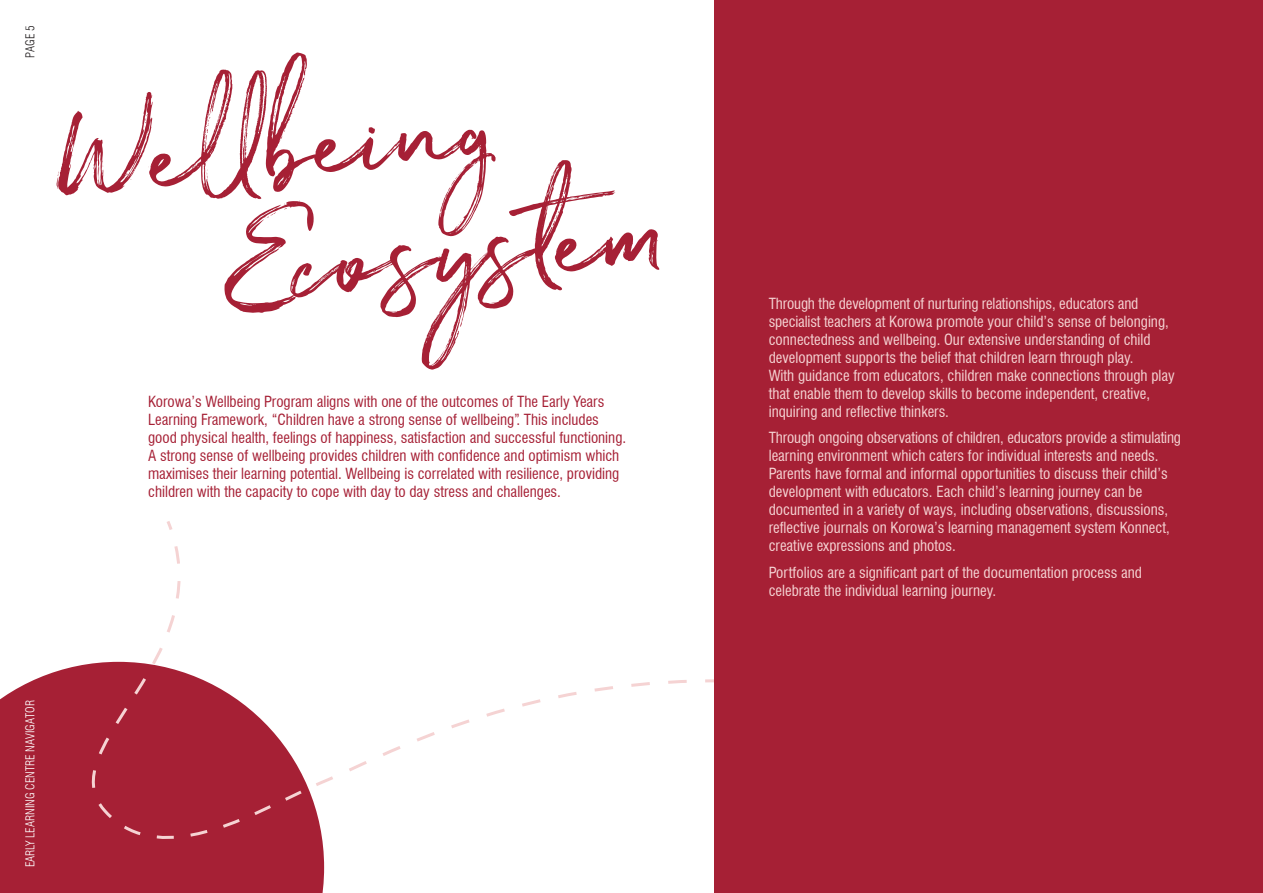
<style>
.page{position:relative;width:1263px;height:893px;background:#fff}
.page>*{position:absolute;margin:0;border:0;box-sizing:border-box;transform-origin:0 0}
.t1{font:240px "The Saturday";color:#a62035}
.Body{font:condensed 15px/18px "Swiss 721 BT";color:#f5d3d3}
.Body-2{font:condensed 15px/18px "Swiss 721 BT";color:#a62035}
.t2{font:300 condensed 12px "Swiss 721 BT";color:#fff}
.t3{font:300 condensed 12px "Swiss 721 BT";color:#231f20}
</style>
<div class="page">
<div style="left:0;top:666px;width:324px;height:227px;background:#a62035"></div>
<div style="left:74px;top:663px;width:239px;height:195px;background:#a62035"></div>
<svg style="left:96px;top:521px;width:618px;height:300px"></svg>
<div style="left:714px;top:0;width:549px;height:893px;background:#a62035"></div>
<p class="t3" style="left:23px;top:58px;width:34px;rotate:-90deg">PAGE 5</p>
<p class="t1" style="left:38px;top:-25px;width:460px;rotate:-5deg">Well being</p>
<p class="t1" style="left:210px;top:80px;width:449px;rotate:-5deg">Ecosystem</p>
<p class="Body-2" style="left:148px;top:393px;width:480px">Korowa’s Wellbeing Program aligns with one of the outcomes of The Early Years Learning Framework, “Children have a strong sense of wellbeing”. This includes good physical health, feelings of happiness, satisfaction and successful functioning.<br>A strong sense of wellbeing provides children with confidence and optimism which maximises their learning potential. Wellbeing is correlated with resilience, providing children with the capacity to cope with day to day stress and challenges.</p>
<p class="t2" style="left:23px;top:867px;width:169px;rotate:-90deg">EARLY LEARNING CENTRE NAVIGATOR</p>
<p class="Body" style="left:769px;top:294px;width:408px">Through the development of nurturing relationships, educators and specialist teachers at Korowa promote your child’s sense of belonging, connectedness and wellbeing. Our extensive understanding of child development supports the belief that children learn through play.<br>With guidance from educators, children make connections through play that enable them to develop skills to become independent, creative, inquiring and reflective thinkers.</p>
<p class="Body" style="left:769px;top:429px;width:414px">Through ongoing observations of children, educators provide a stimulating learning environment which caters for individual interests and needs.<br>Parents have formal and informal opportunities to discuss their child’s development with educators. Each child’s learning journey can be documented in a variety of ways, including observations, discussions, reflective journals on Korowa’s learning management system Konnect, creative expressions and photos.</p>
<p class="Body" style="left:769px;top:563px;width:375px">Portfolios are a significant part of the documentation process and celebrate the individual learning journey.</p>
</div>
